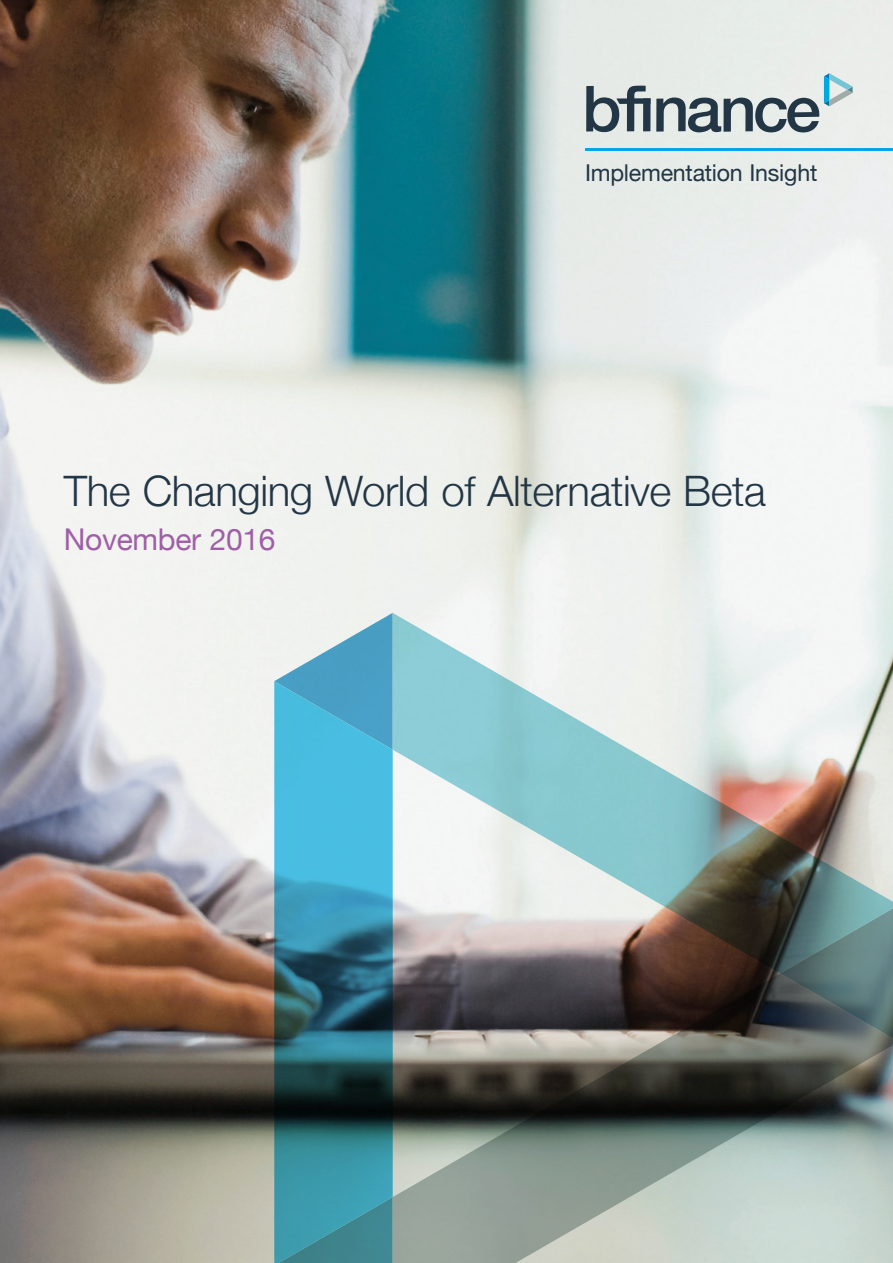
<style>
.page{position:relative;width:893px;height:1263px;background:#fff}
.page>*{position:absolute;margin:0;border:0;box-sizing:border-box;transform-origin:0 0}
.t1{font:300 42px "Helvetica Neue";letter-spacing:-.01em;color:#233645}
.t2{font:30px "Helvetica Neue";letter-spacing:-.01em;color:#9f5fa7}
.t3{font:23.25px "Helvetica Neue";letter-spacing:-.01em;color:#233645}
</style>
<div class="page">
<img style="left:0;top:0;width:893px;height:1263px">
<svg style="left:586px;top:85px;width:64px;height:47px;background:#8f9a9e"></svg>
<div style="left:643px;top:98px;width:7px;height:33px;background:#233645"></div>
<svg style="left:656px;top:73px;width:197px;height:59px;background:#b2bdbf"></svg>
<svg style="left:274px;top:613px;width:119px;height:68px"></svg>
<svg style="left:393px;top:613px;width:500px;height:360px"></svg>
<svg style="left:274px;top:681px;width:119px;height:582px;background:#3c8a9f"></svg>
<svg style="left:393px;top:973px;width:500px;height:290px;background:#767d77"></svg>
<hr style="left:586px;top:149px;width:307px;height:2px;background:#05a7e0">
<p class="t3" style="left:585px;top:156px;width:234px">Implementation Insight</p>
<p class="t1" style="left:64px;top:457px;width:704px">The Changing World of Alternative Beta</p>
<p class="t2" style="left:64px;top:517px;width:213px">November 2016</p>
</div>
